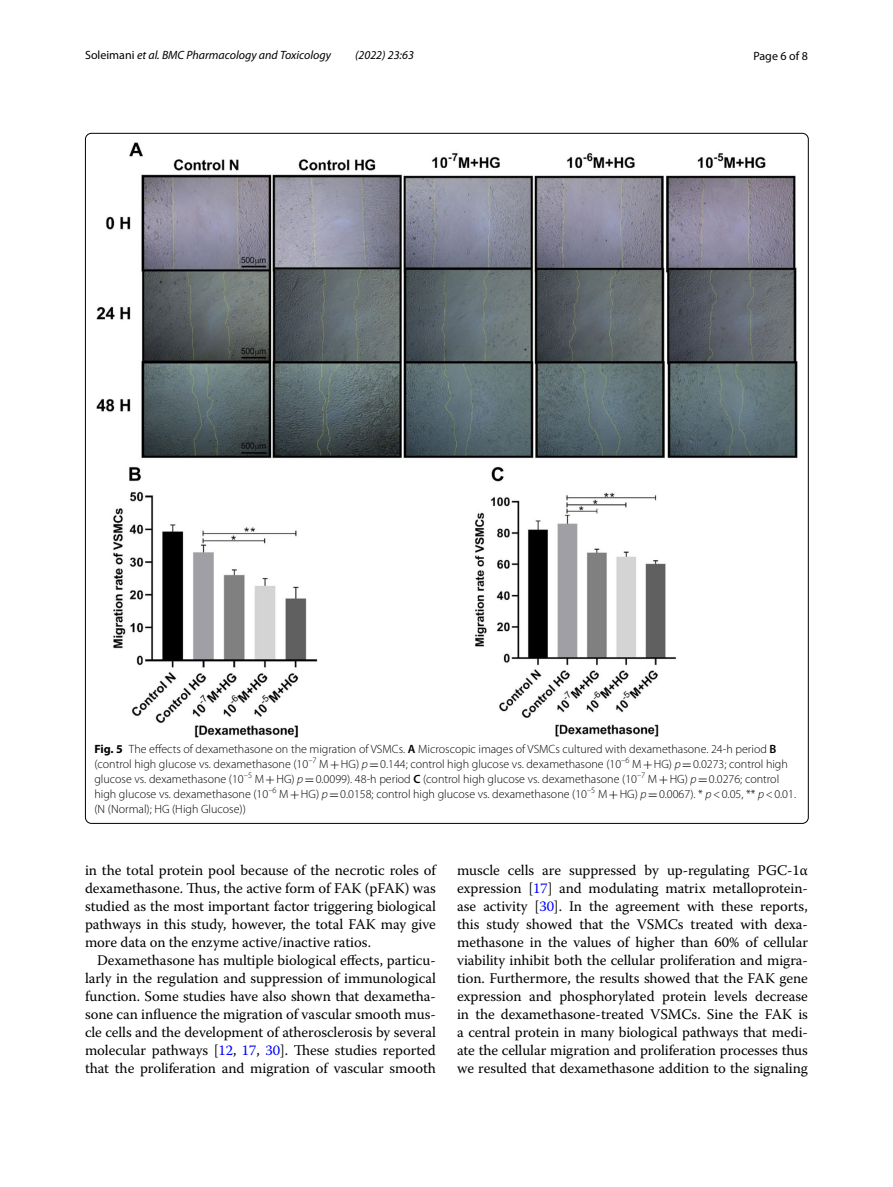
<style>
.page{position:relative;width:893px;height:1187px;background:#fff}
.page>*{position:absolute;margin:0;border:0;box-sizing:border-box;transform-origin:0 0}
.t1{font:14.7px/18px "Warnock Pro";letter-spacing:-.005em;color:#000;text-align:justify}
.t2{font:300 12px/15px "Myriad Pro";color:#000}
.t3{font:italic 12px "Myriad Pro";color:#000}
.t4{font:12px "Myriad Pro";color:#000}
.s1{font-style:normal}
.s2{font-weight:700}
.s3{font-weight:600}
.s4{font-family:"MTSY";font-weight:400}
.s5{font-style:italic}
.s6{color:#00f}
</style>
<div class="page">
<img style="left:97px;top:142px;width:700px;height:596px">
<p class="t3" style="left:85px;top:48px;width:248px"><span class="s1">Soleimani</span> et al. BMC Pharmacology and Toxicology</p>
<p class="t3" style="left:355px;top:48px;width:60px">(2022) 23:63</p>
<p class="t4" style="left:753px;top:48px;width:56px">Page 6 of 8</p>
<p class="t2" style="left:94px;top:741px;width:703px"><span class="s2">Fig. 5</span> The effects of dexamethasone on the migration of VSMCs. <span class="s3">A</span> Microscopic images of VSMCs cultured with dexamethasone. 24-h period <span class="s3">B </span>(control high glucose vs. dexamethasone (10<sup>–7</sup> M<span class="s4">+</span>HG) <span class="s5">p</span><span class="s4">=</span>0.144; control high glucose vs. dexamethasone (10<sup>–6</sup> M<span class="s4">+</span>HG) <span class="s5">p</span><span class="s4">=</span>0.0273; control high glucose vs. dexamethasone (10<sup>–5</sup> M<span class="s4">+</span>HG) <span class="s5">p</span><span class="s4">=</span>0.0099). 48-h period <span class="s3">C</span> (control high glucose vs. dexamethasone (10<sup>–7</sup> M<span class="s4">+</span>HG) <span class="s5">p</span><span class="s4">=</span>0.0276; control high glucose vs. dexamethasone (10<sup>–6</sup> M<span class="s4">+</span>HG) <span class="s5">p</span><span class="s4">=</span>0.0158; control high glucose vs. dexamethasone (10<sup>–5</sup> M<span class="s4">+</span>HG) <span class="s5">p</span><span class="s4">=</span>0.0067). * <span class="s5">p</span>&lt;0.05, ** <span class="s5">p</span>&lt;0.01. (N (Normal); HG (High Glucose))</p>
<p class="t1" style="left:85px;top:860px;width:352px">in the total protein pool because of the necrotic roles of dexamethasone. Thus, the active form of FAK (pFAK) was studied as the most important factor triggering biological pathways in this study, however, the total FAK may give more data on the enzyme active/inactive ratios.</p>
<p class="t1" style="left:85px;top:950px;width:352px;text-indent:12px">Dexamethasone has multiple biological effects, particu&shy;larly in the regulation and suppression of immunological function. Some studies have also shown that dexametha&shy;sone can influence the migration of vascular smooth mus&shy;cle cells and the development of atherosclerosis by several molecular pathways [<span class="s6">12</span>, <span class="s6">17</span>, <span class="s6">30</span>]. These studies reported that the proliferation and migration of vascular smooth</p>
<p class="t1" style="left:457px;top:860px;width:352px">muscle cells are suppressed by up-regulating PGC-1α expression [<span class="s6">17</span>] and modulating matrix metalloprotein&shy;ase activity [<span class="s6">30</span>]. In the agreement with these reports, this study showed that the VSMCs treated with dexa&shy;methasone in the values of higher than 60% of cellular viability inhibit both the cellular proliferation and migra&shy;tion. Furthermore, the results showed that the FAK gene expression and phosphorylated protein levels decrease in the dexamethasone-treated VSMCs. Sine the FAK is a central protein in many biological pathways that medi&shy;ate the cellular migration and proliferation processes thus we resulted that dexamethasone addition to the signaling</p>
</div>
